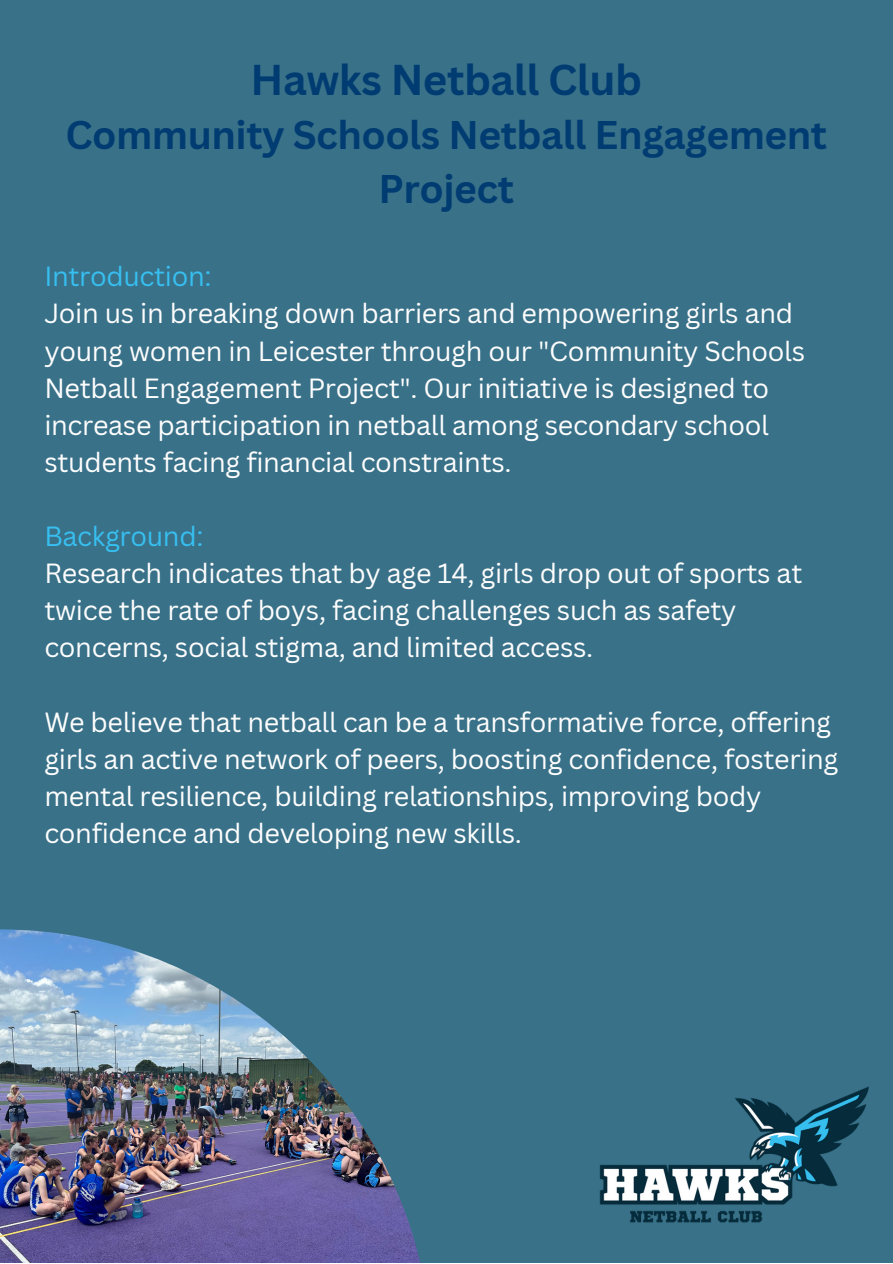
<style>
.page{position:relative;width:893px;height:1264px;background:#fff}
.page>*{position:absolute;margin:0;border:0;box-sizing:border-box;transform-origin:0 0}
.t1{font:700 42px "Canva Sans";letter-spacing:-.01em;color:#003c71}
.t2{font:700 39px/54px "Canva Sans";letter-spacing:-.015em;color:#003c71;text-align:center}
.t3{font:27px/37px "Canva Sans";letter-spacing:-.015em;color:#fdfdfd}
.t4{font:27px "Canva Sans";letter-spacing:-.015em;color:#37bff0}
</style>
<div class="page">
<div style="left:0;top:0;width:892px;height:1262px;background:#397189"></div>
<img style="left:599px;top:1086px;width:270px;height:137px">
<img style="left:0;top:929px;width:420px;height:333px">
<p class="t1" style="left:250px;top:50px;width:393px">Hawks Netball Club</p>
<p class="t2" style="left:65px;top:107px;width:763px">Community Schools Netball Engagement<br>Project</p>
<p class="t4" style="left:44px;top:257px;width:169px">Introduction:</p>
<p class="t3" style="left:44px;top:294px;width:762px">Join us in breaking down barriers and empowering girls and young women in Leicester through our "Community Schools Netball Engagement Project". Our initiative is designed to increase participation in netball among secondary school students facing financial constraints.</p>
<p class="t4" style="left:44px;top:517px;width:161px">Background:</p>
<p class="t3" style="left:44px;top:554px;width:759px">Research indicates that by age 14, girls drop out of sports at twice the rate of boys, facing challenges such as safety concerns, social stigma, and limited access.</p>
<p class="t3" style="left:44px;top:702px;width:795px">We believe that netball can be a transformative force, offering girls an active network of peers, boosting confidence, fostering mental resilience, building relationships, improving body confidence and developing new skills.</p>
</div>
